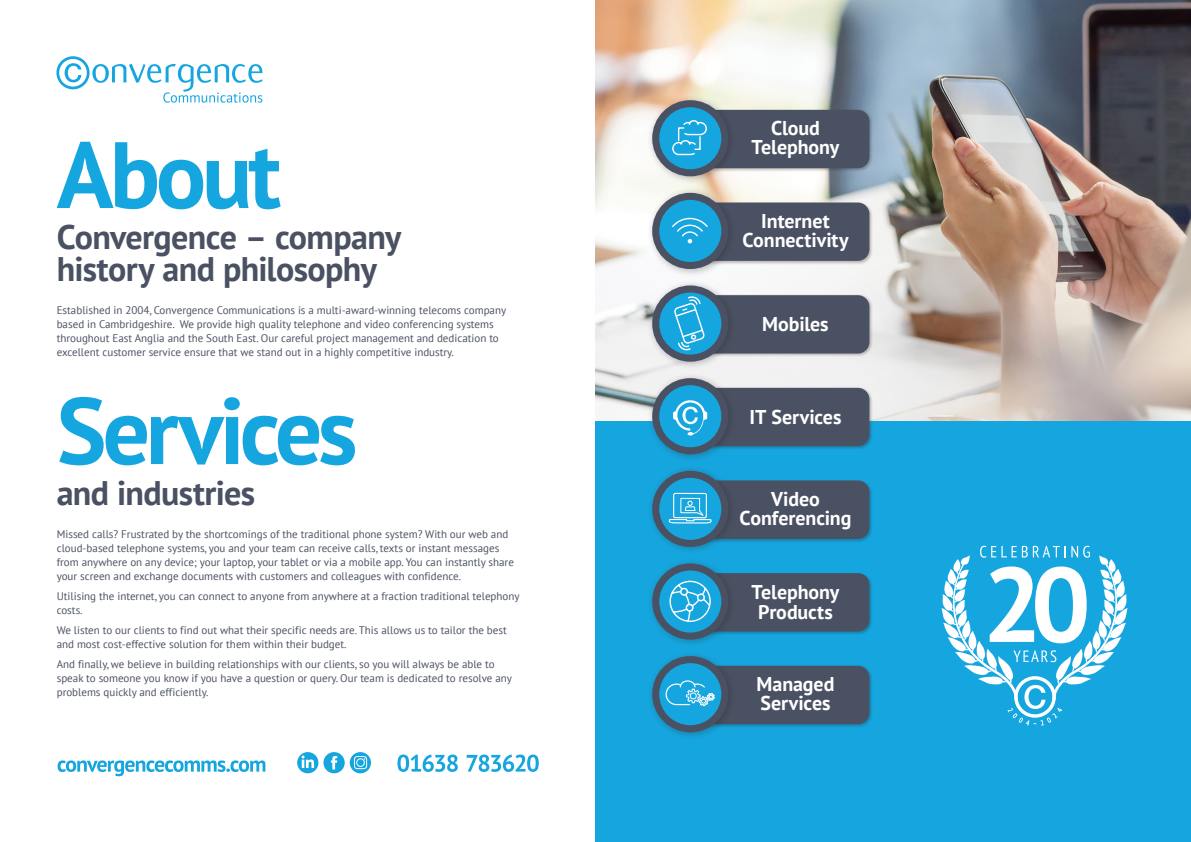
<style>
.page{position:relative;width:1191px;height:842px;background:#fff}
.page>*{position:absolute;margin:0;border:0;box-sizing:border-box;transform-origin:0 0}
.t1{font:700 94px "PT Sans";letter-spacing:-.045em;color:#16a6df}
.t2{font:700 34px/32px "PT Sans";letter-spacing:-.02em;color:#4a5162}
.t3{font:700 19.9px "PT Sans";letter-spacing:-.005em;color:#fff}
.t4{font:11px/14px "PT Sans";color:#4a5162}
</style>
<div class="page">
<img style="left:595px;top:0;width:596px;height:421px">
<div style="left:595px;top:421px;width:596px;height:421px;background:#16a6df"></div>
<svg style="left:56px;top:56px;width:207px;height:47px"></svg>
<svg style="left:58px;top:760px;width:207px;height:16px"></svg>
<svg style="left:397px;top:754px;width:142px;height:18px"></svg>
<div style="left:297px;top:752px;width:21px;height:21px;background:#16a6df;border-radius:50%"></div>
<svg style="left:301px;top:755px;width:13px;height:13px"></svg>
<svg style="left:323px;top:752px;width:22px;height:21px"></svg>
<div style="left:350px;top:752px;width:21px;height:21px;background:#16a6df;border-radius:50%"></div>
<svg style="left:353px;top:755px;width:15px;height:15px"></svg>
<div style="left:686px;top:201px;width:187px;height:64px;background:#231f20;opacity:.3"></div>
<div style="left:688px;top:203px;width:181px;height:58px;background:#4a5162;border-radius:12px"></div>
<div style="left:646px;top:187px;width:90px;height:90px;background:#231f20;opacity:.3"></div>
<svg style="left:655px;top:196px;width:70px;height:69px"></svg>
<div style="left:652px;top:193px;width:76px;height:76px;border:7px solid #4a5162;border-radius:50%"></div>
<div style="left:686px;top:108px;width:187px;height:64px;background:#231f20;opacity:.3"></div>
<div style="left:688px;top:110px;width:181px;height:58px;background:#4a5162;border-radius:12px"></div>
<div style="left:646px;top:94px;width:90px;height:90px;background:#231f20;opacity:.3"></div>
<svg style="left:655px;top:104px;width:70px;height:69px"></svg>
<div style="left:652px;top:100px;width:76px;height:76px;border:7px solid #4a5162;border-radius:50%"></div>
<div style="left:686px;top:294px;width:187px;height:63px;background:#231f20;opacity:.3"></div>
<div style="left:688px;top:295px;width:181px;height:58px;background:#4a5162;border-radius:12px"></div>
<div style="left:646px;top:280px;width:90px;height:90px;background:#231f20;opacity:.3"></div>
<svg style="left:655px;top:289px;width:70px;height:69px"></svg>
<div style="left:652px;top:285px;width:76px;height:77px;border:7px solid #4a5162;border-radius:50%"></div>
<div style="left:686px;top:386px;width:187px;height:64px;background:#231f20;opacity:.3"></div>
<div style="left:688px;top:388px;width:181px;height:58px;background:#4a5162;border-radius:12px"></div>
<div style="left:646px;top:372px;width:90px;height:90px;background:#231f20;opacity:.3"></div>
<svg style="left:655px;top:382px;width:70px;height:69px"></svg>
<div style="left:652px;top:378px;width:76px;height:76px;border:7px solid #4a5162;border-radius:50%"></div>
<div style="left:686px;top:664px;width:187px;height:64px;background:#231f20;opacity:.3"></div>
<div style="left:688px;top:666px;width:181px;height:58px;background:#4a5162;border-radius:12px"></div>
<div style="left:646px;top:650px;width:90px;height:90px;background:#231f20;opacity:.3"></div>
<svg style="left:655px;top:660px;width:70px;height:69px"></svg>
<div style="left:652px;top:656px;width:76px;height:76px;border:7px solid #4a5162;border-radius:50%"></div>
<div style="left:686px;top:479px;width:187px;height:64px;background:#231f20;opacity:.3"></div>
<div style="left:688px;top:480px;width:181px;height:59px;background:#4a5162;border-radius:12px"></div>
<div style="left:646px;top:465px;width:90px;height:90px;background:#231f20;opacity:.3"></div>
<svg style="left:655px;top:474px;width:70px;height:69px"></svg>
<div style="left:652px;top:471px;width:76px;height:76px;border:7px solid #4a5162;border-radius:50%"></div>
<div style="left:686px;top:572px;width:187px;height:63px;background:#231f20;opacity:.3"></div>
<div style="left:688px;top:573px;width:181px;height:58px;background:#4a5162;border-radius:12px"></div>
<div style="left:646px;top:558px;width:90px;height:90px;background:#231f20;opacity:.3"></div>
<svg style="left:655px;top:567px;width:70px;height:69px"></svg>
<div style="left:652px;top:563px;width:76px;height:77px;border:7px solid #4a5162;border-radius:50%"></div>
<svg style="left:665px;top:0;width:50px;height:740px"></svg>
<div style="left:686px;top:604px;width:7px;height:7px;background:#16a6df;border:1px solid #fff;border-radius:50%"></div>
<div style="left:685px;top:604px;width:8px;height:8px;border:1px solid #fff;border-radius:50%"></div>
<div style="left:697px;top:594px;width:7px;height:7px;background:#16a6df;border-radius:50%"></div>
<div style="left:697px;top:593px;width:8px;height:8px;border:1px solid #fff;border-radius:50%"></div>
<div style="left:681px;top:588px;width:6px;height:7px;background:#16a6df;border-radius:50%"></div>
<div style="left:680px;top:588px;width:8px;height:8px;border:1px solid #fff;border-radius:50%"></div>
<svg style="left:941px;top:546px;width:186px;height:180px"></svg>
<p class="t1" style="left:57px;top:112px;width:226px">About</p>
<p class="t2" style="left:57px;top:220px;width:346px">Convergence – company history and philosophy</p>
<p class="t4" style="left:57px;top:303px;width:451px">Established in 2004, Convergence Communications is a multi-award-winning telecoms company based in Cambridgeshire. We provide high quality telephone and video conferencing systems throughout East Anglia and the South East. Our careful project management and dedication to excellent customer service ensure that we stand out in a highly competitive industry.</p>
<p class="t1" style="left:57px;top:368px;width:302px">Services</p>
<p class="t2" style="left:57px;top:476px;width:200px">and industries</p>
<p class="t4" style="left:57px;top:527px;width:459px">Missed calls? Frustrated by the shortcomings of the traditional phone system? With our web and cloud-based telephone systems, you and your team can receive calls, texts or instant messages from anywhere on any device; your laptop, your tablet or via a mobile app. You can instantly share your screen and exchange documents with customers and colleagues with confidence.</p>
<p class="t4" style="left:57px;top:589px;width:464px">Utilising the internet, you can connect to anyone from anywhere at a fraction traditional telephony costs.</p>
<p class="t4" style="left:57px;top:623px;width:451px">We listen to our clients to find out what their specific needs are. This allows us to tailor the best and most cost-effective solution for them within their budget.</p>
<p class="t4" style="left:57px;top:657px;width:457px">And finally, we believe in building relationships with our clients, so you will always be able to speak to someone you know if you have a question or query. Our team is dedicated to resolve any problems quickly and efficiently.</p>
<p class="t3" style="left:771px;top:115px;width:50px">Cloud</p>
<p class="t3" style="left:751px;top:134px;width:89px">Telephony</p>
<p class="t3" style="left:761px;top:207px;width:70px">Internet</p>
<p class="t3" style="left:742px;top:227px;width:108px">Connectivity</p>
<p class="t3" style="left:762px;top:311px;width:68px">Mobiles</p>
<p class="t3" style="left:749px;top:403px;width:93px">IT Services</p>
<p class="t3" style="left:771px;top:485px;width:50px">Video</p>
<p class="t3" style="left:739px;top:505px;width:113px">Conferencing</p>
<p class="t3" style="left:751px;top:579px;width:89px">Telephony</p>
<p class="t3" style="left:758px;top:598px;width:76px">Products</p>
<p class="t3" style="left:756px;top:671px;width:79px">Managed</p>
<p class="t3" style="left:760px;top:690px;width:71px">Services</p>
</div>
